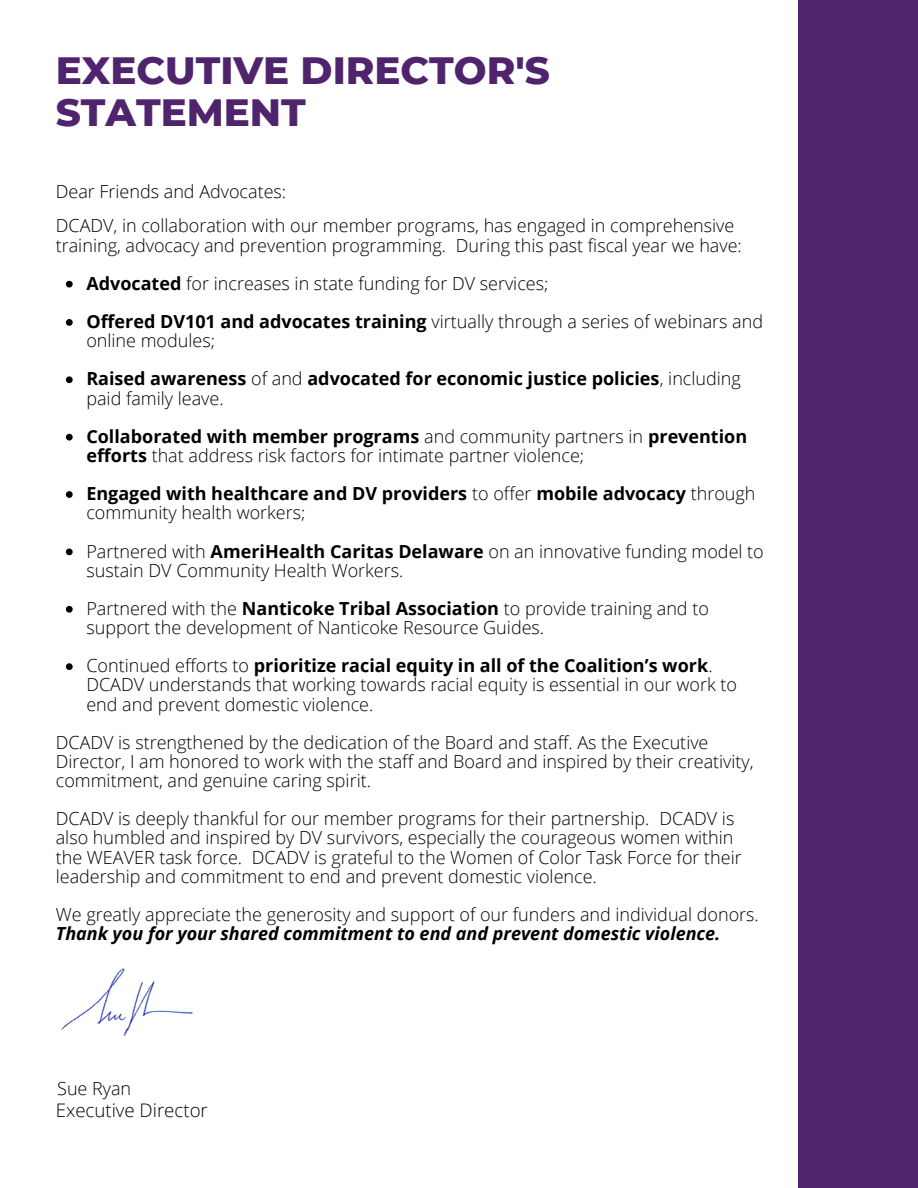
<style>
.page{position:relative;width:918px;height:1188px;background:#fff}
.page>*{position:absolute;margin:0;border:0;box-sizing:border-box;transform-origin:0 0}
.t1{font:800 38.85px/41.7px "Montserrat";color:#4f246d}
.t2{font:300 18.75px "Open Sans";color:#000}
.t3{font:300 18px/19.2px "Open Sans";color:#000}
.t4{font:700 18px/38.2px "Open Sans";color:#000}
.t5{font:italic 700 18px "Open Sans";color:#000}
.s1{font-weight:700}
.s2{font-weight:300}
</style>
<div class="page">
<div style="left:798px;top:0;width:120px;height:1188px;background:#4f246d"></div>
<svg style="left:66px;top:281px;width:7px;height:7px"></svg>
<svg style="left:66px;top:319px;width:7px;height:7px"></svg>
<svg style="left:66px;top:376px;width:7px;height:7px"></svg>
<svg style="left:66px;top:434px;width:7px;height:7px"></svg>
<svg style="left:66px;top:491px;width:7px;height:7px"></svg>
<svg style="left:66px;top:549px;width:7px;height:6px"></svg>
<svg style="left:66px;top:606px;width:7px;height:7px"></svg>
<svg style="left:66px;top:663px;width:7px;height:7px"></svg>
<img style="left:61px;top:968px;width:132px;height:68px">
<h1 class="t1" style="left:56px;top:49px;width:496px">EXECUTIVE DIRECTOR'S<br>STATEMENT</h1>
<p class="t3" style="left:56px;top:181px;width:232px">Dear Friends and Advocates:</p>
<p class="t3" style="left:56px;top:216px;width:688px">DCADV, in collaboration with our member programs, has engaged in comprehensive training, advocacy and prevention programming. During this past fiscal year we have:</p>
<p class="t3" style="left:86px;top:264px;width:678px;line-height:38.2px"><span class="s1">Advocated</span> for increases in state funding for DV services;<br><span class="s1">Offered DV101 and advocates training</span> virtually through a series of webinars and</p>
<p class="t4" style="left:86px;top:321px;width:656px"><span class="s2">online modules;<br></span>Raised awareness <span class="s2">of and</span> advocated for economic justice policies<span class="s2">, including</span></p>
<p class="t4" style="left:86px;top:378px;width:662px"><span class="s2">paid family leave.<br></span>Collaborated with member programs <span class="s2">and community partners in</span> prevention</p>
<p class="t3" style="left:86px;top:436px;width:671px;line-height:38.2px"><span class="s1">efforts</span> that address risk factors for intimate partner violence;<br><span class="s1">Engaged with healthcare and DV providers</span> to offer <span class="s1">mobile advocacy</span> through</p>
<p class="t3" style="left:86px;top:493px;width:679px;line-height:38.2px">community health workers;<br>Partnered with <span class="s1">AmeriHealth Caritas Delaware</span> on an innovative funding model to</p>
<p class="t3" style="left:86px;top:551px;width:624px;line-height:38.2px">sustain DV Community Health Workers.<br>Partnered with the <span class="s1">Nanticoke Tribal Association</span> to provide training and to</p>
<p class="t3" style="left:86px;top:608px;width:628px;line-height:38.2px">support the development of Nanticoke Resource Guides.<br>Continued efforts to <span class="s1">prioritize racial equity in all of the Coalition’s work</span>.</p>
<p class="t3" style="left:86px;top:675px;width:652px">DCADV understands that working towards racial equity is essential in our work to end and prevent domestic violence.</p>
<p class="t3" style="left:56px;top:732px;width:699px">DCADV is strengthened by the dedication of the Board and staff. As the Executive<br>Director, I am honored to work with the staff and Board and inspired by their creativity, commitment, and genuine caring spirit.</p>
<p class="t3" style="left:56px;top:809px;width:687px">DCADV is deeply thankful for our member programs for their partnership. DCADV is also humbled and inspired by DV survivors, especially the courageous women within the WEAVER task force. DCADV is grateful to the Women of Color Task Force for their leadership and commitment to end and prevent domestic violence.</p>
<p class="t3" style="left:56px;top:904px;width:705px">We greatly appreciate the generosity and support of our funders and individual donors.</p>
<p class="t5" style="left:56px;top:921px;width:666px">Thank you for your shared commitment to end and prevent domestic violence.</p>
<p class="t3" style="left:57px;top:1078px;width:75px">Sue Ryan</p>
<p class="t2" style="left:56px;top:1097px;width:154px">Executive Director</p>
</div>
